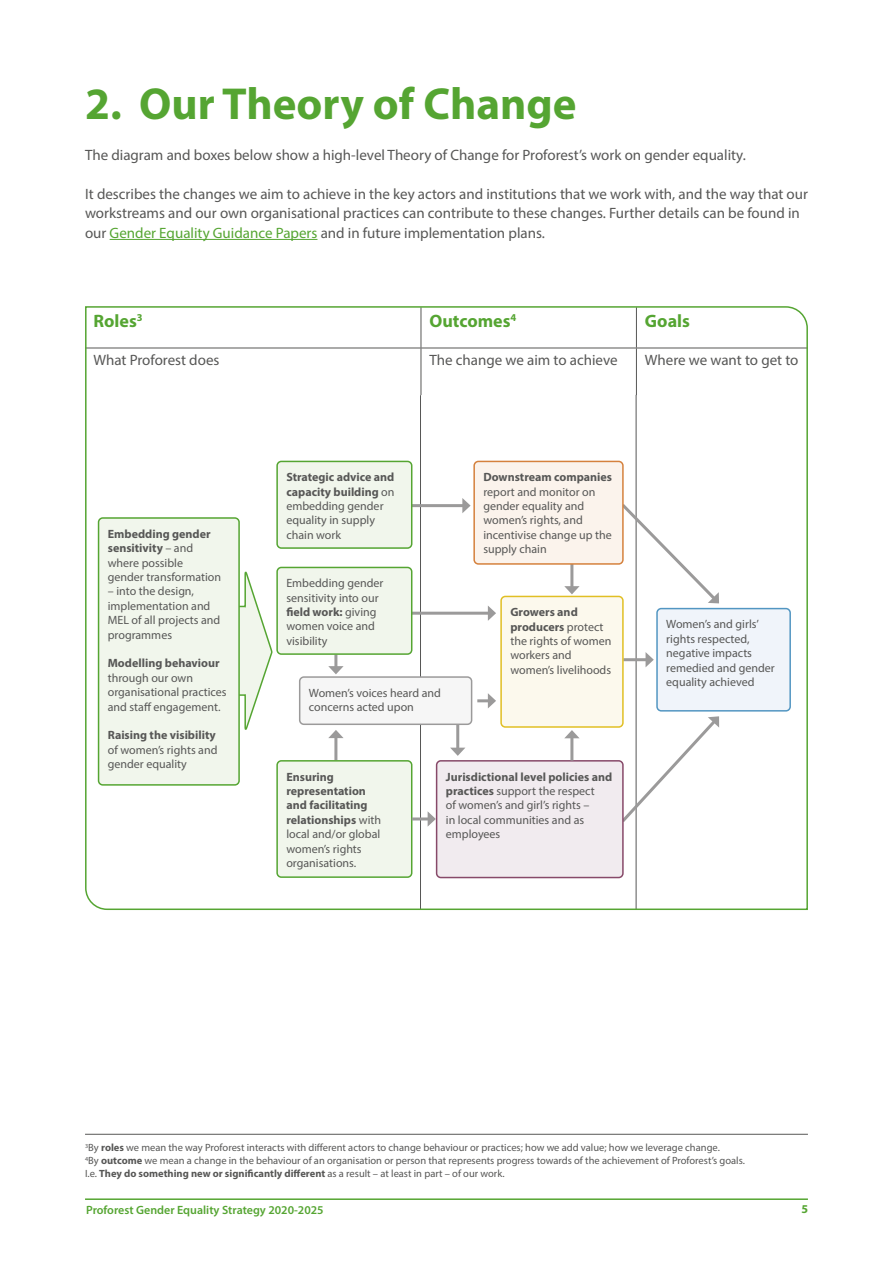
<style>
.page{position:relative;width:893px;height:1263px;background:#fff}
.page>*{position:absolute;margin:0;border:0;box-sizing:border-box;transform-origin:0 0}
.t1{font:700 45px "Myriad Pro";color:#55a532}
.t2{font:700 18px "Myriad Pro";color:#55a532}
.t3{font:15px/19.5px "Myriad Pro";color:#575756}
.t4{font:12px/14.4px "Myriad Pro";color:#575756}
.t5{font:700 12px/14.4px "Myriad Pro";color:#575756}
.t6{font:600 12px "Myriad Pro";color:#55a532}
.t7{font:700 12px "Myriad Pro";color:#55a532}
.t8{font:10.5px/12.6px "Myriad Pro";color:#575756}
.s1{color:#55a532}
.s2{font-weight:700}
.s3{font-weight:400}
</style>
<div class="page">
<hr style="left:85px;top:1198px;width:723px;height:2px;background:#55a532">
<hr style="left:110px;top:239px;width:207px;height:1px;background:#55a532">
<hr style="left:85px;top:1134px;width:723px;height:1px;background:#575756">
<svg style="left:85px;top:306px;width:723px;height:604px"></svg>
<h1 class="t1" style="left:85px;top:74px;width:493px">2. Our Theory of Change</h1>
<p class="t3" style="left:85px;top:145px;width:662px">The diagram and boxes below show a high-level Theory of Change for Proforest’s work on gender equality.</p>
<p class="t3" style="left:85px;top:184px;width:724px">It describes the changes we aim to achieve in the key actors and institutions that we work with, and the way that our workstreams and our own organisational practices can contribute to these changes. Further details can be found in our <span class="s1">Gender Equality Guidance Papers</span> and in future implementation plans.</p>
<h2 class="t2" style="left:94px;top:309px;width:51px">Roles<sup>3</sup></h2>
<h2 class="t2" style="left:429px;top:309px;width:88px">Outcomes<sup>4</sup></h2>
<h2 class="t2" style="left:645px;top:309px;width:47px">Goals</h2>
<p class="t3" style="left:94px;top:350px;width:127px">What Proforest does</p>
<p class="t3" style="left:429px;top:350px;width:190px">The change we aim to achieve</p>
<p class="t3" style="left:645px;top:350px;width:155px">Where we want to get to</p>
<p class="t4" style="left:108px;top:526px;width:115px"><span class="s2">Embedding gender sensitivity</span> – and where possible gender transformation</p>
<p class="t4" style="left:108px;top:584px;width:114px">– into the design, implementation and<br>MEL of all projects and programmes</p>
<p class="t5" style="left:108px;top:656px;width:113px">Modelling behaviour</p>
<p class="t4" style="left:108px;top:670px;width:120px">through our own organisational practices and staff engagement.</p>
<p class="t5" style="left:108px;top:728px;width:109px">Raising the visibility</p>
<p class="t4" style="left:108px;top:742px;width:111px">of women’s rights and gender equality</p>
<p class="t4" style="left:286px;top:470px;width:110px"><span class="s2">Strategic advice and capacity building</span> on embedding gender equality in supply chain work</p>
<p class="t5" style="left:483px;top:470px;width:130px">Downstream companies</p>
<p class="t4" style="left:483px;top:484px;width:130px">report and monitor on gender equality and women’s rights, and incentivise change up the supply chain</p>
<p class="t4" style="left:286px;top:576px;width:99px">Embedding gender sensitivity into our <span class="s2">field work:</span> giving women voice and visibility</p>
<p class="t4" style="left:309px;top:685px;width:133px">Women’s voices heard and concerns acted upon</p>
<p class="t4" style="left:510px;top:605px;width:103px"><span class="s2">Growers and producers</span> protect the rights of women workers and women’s livelihoods</p>
<p class="t5" style="left:286px;top:769px;width:96px">Ensuring representation and facilitating relationships <span class="s3">with local and/or global women’s rights organisations.</span></p>
<p class="t4" style="left:446px;top:769px;width:168px"><span class="s2">Jurisdictional level policies and practices</span> support the respect<br>of women’s and girl’s rights –<br>in local communities and as employees</p>
<p class="t4" style="left:666px;top:617px;width:110px">Women’s and girls’ rights respected, negative impacts remedied and gender equality achieved</p>
<p class="t8" style="left:85px;top:1141px;width:661px"><sup>3</sup>By <span class="s2">roles</span> we mean the way Proforest interacts with different actors to change behaviour or practices; how we add value; how we leverage change.<br><sup>4</sup>By <span class="s2">outcome</span> we mean a change in the behaviour of an organisation or person that represents progress towards of the achievement of Proforest’s goals.<br>I.e. <span class="s2">They do something new or significantly different</span> as a result – at least in part – of our work.</p>
<p class="t6" style="left:86px;top:1202px;width:239px">Proforest Gender Equality Strategy 2020-2025</p>
<p class="t7" style="left:801px;top:1201px;width:8px">5</p>
</div>
